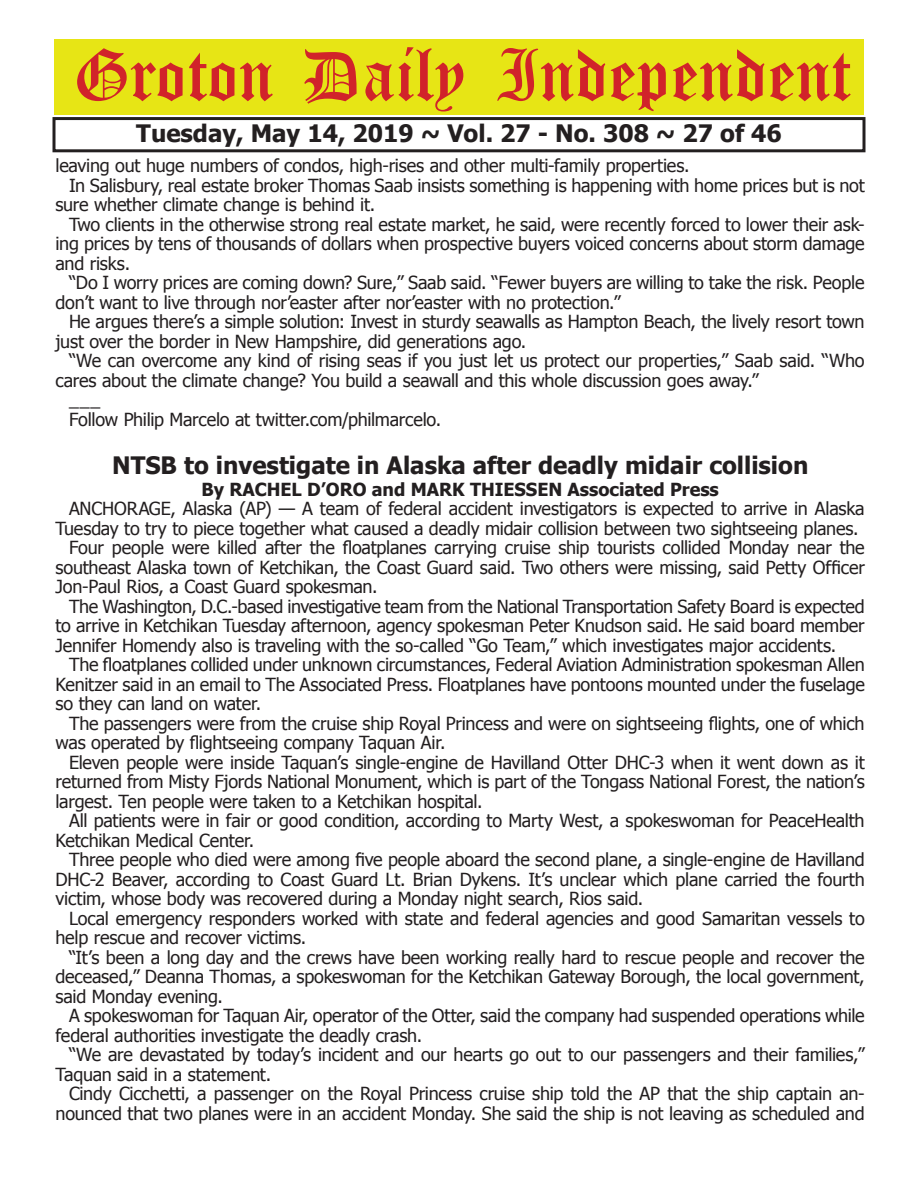
<style>
.page{position:relative;width:918px;height:1188px;background:#fff}
.page>*{position:absolute;margin:0;border:0;box-sizing:border-box;transform-origin:0 0}
.t1{font:54px "Old English Five";color:#d1232a}
.t2{font:700 24px "Tahoma";color:#231f20}
.t3{font:18px "Tahoma";letter-spacing:-.01em;color:#231f20}
.t4{font:700 18px "Tahoma";color:#231f20}
</style>
<div class="page">
<div style="left:52px;top:117px;width:814px;height:35px;border:3px solid #231f20"></div>
<div style="left:54px;top:40px;width:810px;height:75px;background:#e7e515"></div>
<h1 class="t1" style="left:73px;top:50px;width:779px">Groton Daily Independent</h1>
<h2 class="t2" style="left:136px;top:116px;width:647px">Tuesday, May 14, 2019 ~ Vol. 27 - No. 308 ~ 27 of 46</h2>
<p class="t3" style="left:56px;top:154px;width:636px">leaving out huge numbers of condos, high-rises and other multi-family properties.</p>
<p class="t3" style="left:69px;top:173px;width:797px">In Salisbury, real estate broker Thomas Saab insists something is happening with home prices but is not</p>
<p class="t3" style="left:56px;top:193px;width:321px">sure whether climate change is behind it.</p>
<p class="t3" style="left:69px;top:212px;width:797px">Two clients in the otherwise strong real estate market, he said, were recently forced to lower their ask-</p>
<p class="t3" style="left:56px;top:232px;width:811px">ing prices by tens of thousands of dollars when prospective buyers voiced concerns about storm damage</p>
<p class="t3" style="left:56px;top:251px;width:76px">and risks.</p>
<p class="t3" style="left:69px;top:271px;width:797px">“Do I worry prices are coming down? Sure,” Saab said. “Fewer buyers are willing to take the risk. People</p>
<p class="t3" style="left:56px;top:290px;width:567px">don’t want to live through nor’easter after nor’easter with no protection.”</p>
<p class="t3" style="left:69px;top:310px;width:797px">He argues there’s a simple solution: Invest in sturdy seawalls as Hampton Beach, the lively resort town</p>
<p class="t3" style="left:56px;top:329px;width:472px">just over the border in New Hampshire, did generations ago.</p>
<p class="t3" style="left:69px;top:349px;width:797px">“We can overcome any kind of rising seas if you just let us protect our properties,” Saab said. “Who</p>
<p class="t3" style="left:56px;top:368px;width:705px">cares about the climate change? You build a seawall and this whole discussion goes away.”</p>
<p class="t3" style="left:69px;top:388px;width:33px">___</p>
<p class="t3" style="left:69px;top:407px;width:374px">Follow Philip Marcelo at twitter.com/philmarcelo.</p>
<h2 class="t2" style="left:112px;top:449px;width:698px">NTSB to investigate in Alaska after deadly midair collision</h2>
<p class="t4" style="left:201px;top:477px;width:519px">By RACHEL D’ORO and MARK THIESSEN Associated Press</p>
<p class="t3" style="left:69px;top:497px;width:797px">ANCHORAGE, Alaska (AP) — A team of federal accident investigators is expected to arrive in Alaska</p>
<p class="t3" style="left:56px;top:516px;width:805px">Tuesday to try to piece together what caused a deadly midair collision between two sightseeing planes.</p>
<p class="t3" style="left:69px;top:536px;width:797px">Four people were killed after the floatplanes carrying cruise ship tourists collided Monday near the</p>
<p class="t3" style="left:56px;top:555px;width:811px">southeast Alaska town of Ketchikan, the Coast Guard said. Two others were missing, said Petty Officer</p>
<p class="t3" style="left:56px;top:575px;width:324px">Jon-Paul Rios, a Coast Guard spokesman.</p>
<p class="t3" style="left:69px;top:594px;width:797px">The Washington, D.C.-based investigative team from the National Transportation Safety Board is expected</p>
<p class="t3" style="left:56px;top:614px;width:811px">to arrive in Ketchikan Tuesday afternoon, agency spokesman Peter Knudson said. He said board member</p>
<p class="t3" style="left:56px;top:633px;width:782px">Jennifer Homendy also is traveling with the so-called “Go Team,” which investigates major accidents.</p>
<p class="t3" style="left:69px;top:653px;width:797px">The floatplanes collided under unknown circumstances, Federal Aviation Administration spokesman Allen</p>
<p class="t3" style="left:56px;top:672px;width:811px">Kenitzer said in an email to The Associated Press. Floatplanes have pontoons mounted under the fuselage</p>
<p class="t3" style="left:56px;top:692px;width:207px">so they can land on water.</p>
<p class="t3" style="left:69px;top:711px;width:797px">The passengers were from the cruise ship Royal Princess and were on sightseeing flights, one of which</p>
<p class="t3" style="left:56px;top:731px;width:392px">was operated by flightseeing company Taquan Air.</p>
<p class="t3" style="left:69px;top:750px;width:797px">Eleven people were inside Taquan’s single-engine de Havilland Otter DHC-3 when it went down as it</p>
<p class="t3" style="left:56px;top:770px;width:811px">returned from Misty Fjords National Monument, which is part of the Tongass National Forest, the nation’s</p>
<p class="t3" style="left:56px;top:789px;width:428px">largest. Ten people were taken to a Ketchikan hospital.</p>
<p class="t3" style="left:69px;top:809px;width:797px">All patients were in fair or good condition, according to Marty West, a spokeswoman for PeaceHealth</p>
<p class="t3" style="left:56px;top:828px;width:200px">Ketchikan Medical Center.</p>
<p class="t3" style="left:69px;top:848px;width:797px">Three people who died were among five people aboard the second plane, a single-engine de Havilland</p>
<p class="t3" style="left:56px;top:867px;width:811px">DHC-2 Beaver, according to Coast Guard Lt. Brian Dykens. It’s unclear which plane carried the fourth</p>
<p class="t3" style="left:56px;top:886px;width:589px">victim, whose body was recovered during a Monday night search, Rios said.</p>
<p class="t3" style="left:69px;top:906px;width:797px">Local emergency responders worked with state and federal agencies and good Samaritan vessels to</p>
<p class="t3" style="left:56px;top:925px;width:252px">help rescue and recover victims.</p>
<p class="t3" style="left:69px;top:945px;width:797px">“It’s been a long day and the crews have been working really hard to rescue people and recover the</p>
<p class="t3" style="left:56px;top:964px;width:811px">deceased,” Deanna Thomas, a spokeswoman for the Ketchikan Gateway Borough, the local government,</p>
<p class="t3" style="left:56px;top:984px;width:169px">said Monday evening.</p>
<p class="t3" style="left:69px;top:1003px;width:797px">A spokeswoman for Taquan Air, operator of the Otter, said the company had suspended operations while</p>
<p class="t3" style="left:56px;top:1023px;width:368px">federal authorities investigate the deadly crash.</p>
<p class="t3" style="left:69px;top:1042px;width:797px">“We are devastated by today’s incident and our hearts go out to our passengers and their families,”</p>
<p class="t3" style="left:56px;top:1062px;width:217px">Taquan said in a statement.</p>
<p class="t3" style="left:69px;top:1081px;width:797px">Cindy Cicchetti, a passenger on the Royal Princess cruise ship told the AP that the ship captain an-</p>
<p class="t3" style="left:56px;top:1101px;width:811px">nounced that two planes were in an accident Monday. She said the ship is not leaving as scheduled and</p>
</div>
